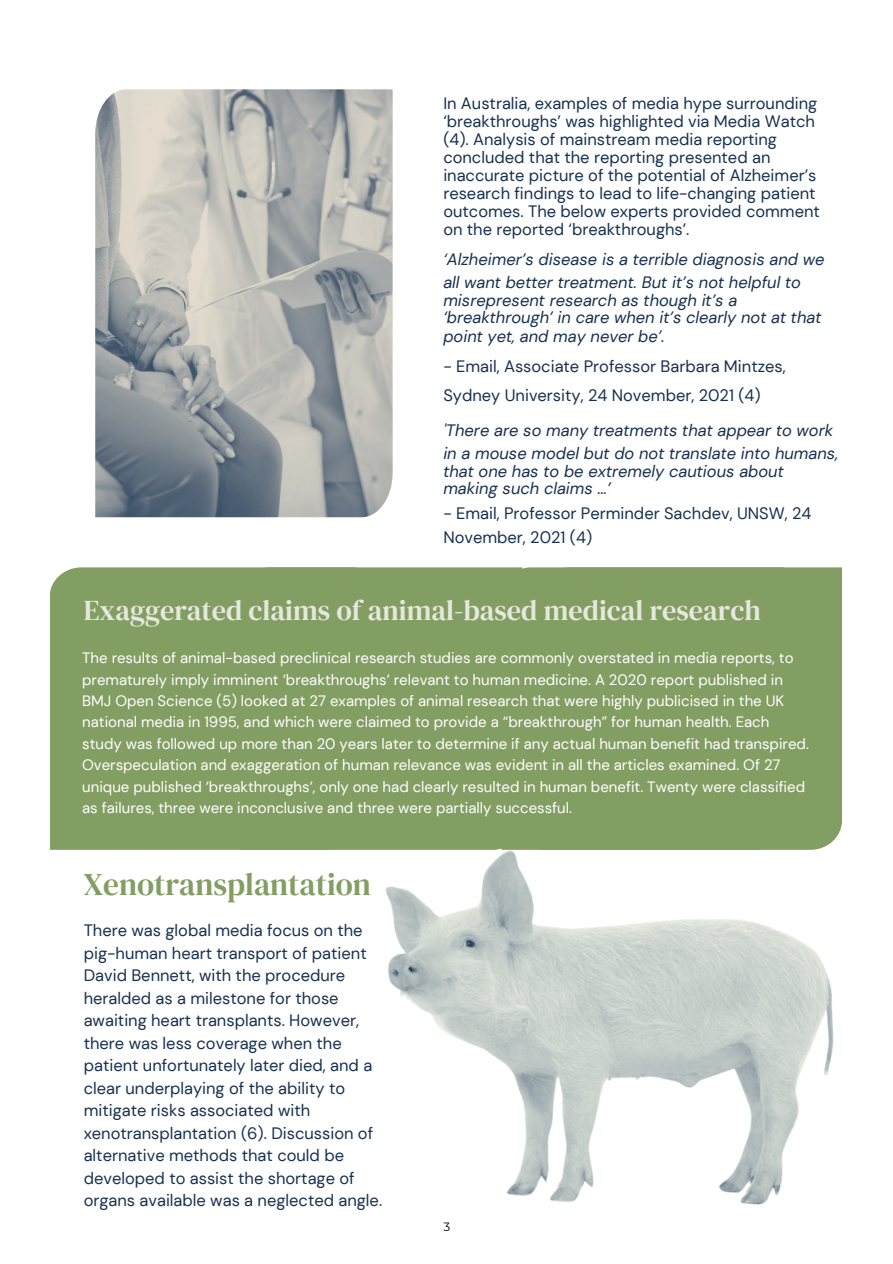
<style>
.page{position:relative;width:893px;height:1264px;background:#fff}
.page>*{position:absolute;margin:0;border:0;box-sizing:border-box;transform-origin:0 0}
.t1{font:31.5px "DM Serif Text";color:#839e63}
.t2{font:28.5px "DM Serif Text";color:#e5e8dc}
.t3{font:16.5px/22.5px "DM Sans";color:#163150}
.t4{font:italic 16.5px "DM Sans";color:#163150}
.t5{font:15px/21.3px "DM Sans";color:#fff}
.t6{font:12px "Montserrat";color:#000}
</style>
<div class="page">
<img style="left:327px;top:849px;width:507px;height:356px">
<img style="left:95px;top:89px;width:297px;height:428px">
<div style="left:50px;top:567px;width:190px;height:282px;background:#839e63"></div>
<div style="left:240px;top:567px;width:261px;height:282px;background:#839e63"></div>
<div style="left:501px;top:567px;width:37px;height:282px;background:#839e63"></div>
<div style="left:538px;top:567px;width:304px;height:282px;background:#839e63"></div>
<p class="t3" style="left:443px;top:95px;width:375px;line-height:18px">In Australia, examples of media hype surrounding ‘breakthroughs’ was highlighted via Media Watch</p>
<p class="t3" style="left:443px;top:131px;width:378px;line-height:18px">(4). Analysis of mainstream media reporting concluded that the reporting presented an inaccurate picture of the potential of Alzheimer’s research findings to lead to life-changing patient outcomes. The below experts provided comment on the reported ‘breakthroughs’.</p>
<p class="t4" style="left:443px;top:248px;width:382px">‘Alzheimer’s disease is a terrible diagnosis and we</p>
<p class="t4" style="left:443px;top:272px;width:359px">all want better treatment. But it’s not helpful to</p>
<p class="t4" style="left:443px;top:290px;width:295px">misrepresent research as though it’s a</p>
<p class="t4" style="left:443px;top:307px;width:379px">‘breakthrough’ in care when it’s clearly not at that</p>
<p class="t4" style="left:443px;top:326px;width:223px">point yet, and may never be’.</p>
<p class="t3" style="left:443px;top:351px;width:344px;line-height:29.2px">- Email, Associate Professor Barbara Mintzes,<br>Sydney University, 24 November, 2021 (4)</p>
<p class="t4" style="left:443px;top:419px;width:391px">'There are so many treatments that appear to work</p>
<p class="t4" style="left:443px;top:443px;width:396px">in a mouse model but do not translate into humans,</p>
<p class="t4" style="left:443px;top:461px;width:342px">that one has to be extremely cautious about</p>
<p class="t4" style="left:443px;top:478px;width:169px">making such claims …’</p>
<p class="t3" style="left:443px;top:502px;width:369px">- Email, Professor Perminder Sachdev, UNSW, 24</p>
<p class="t3" style="left:443px;top:525px;width:150px">November, 2021 (4)</p>
<p class="t2" style="left:84px;top:591px;width:678px">Exaggerated claims of animal-based medical research</p>
<p class="t5" style="left:82px;top:647px;width:728px">The results of animal-based preclinical research studies are commonly overstated in media reports, to prematurely imply imminent ‘breakthroughs’ relevant to human medicine. A 2020 report published in BMJ Open Science (5) looked at 27 examples of animal research that were highly publicised in the UK national media in 1995, and which were claimed to provide a “breakthrough” for human health. Each study was followed up more than 20 years later to determine if any actual human benefit had transpired.<br>Overspeculation and exaggeration of human relevance was evident in all the articles examined. Of 27 unique published ‘breakthroughs’, only one had clearly resulted in human benefit. Twenty were classified as failures, three were inconclusive and three were partially successful.</p>
<p class="t1" style="left:84px;top:862px;width:288px">Xenotransplantation</p>
<p class="t3" style="left:84px;top:919px;width:284px">There was global media focus on the pig-human heart transport of patient David Bennett, with the procedure heralded as a milestone for those awaiting heart transplants. However, there was less coverage when the</p>
<p class="t3" style="left:84px;top:1054px;width:300px">patient unfortunately later died, and a clear underplaying of the ability to mitigate risks associated with xenotransplantation (6). Discussion of alternative methods that could be developed to assist the shortage of organs available was a neglected angle.</p>
<p class="t6" style="left:443px;top:1219px;width:8px">3</p>
</div>
